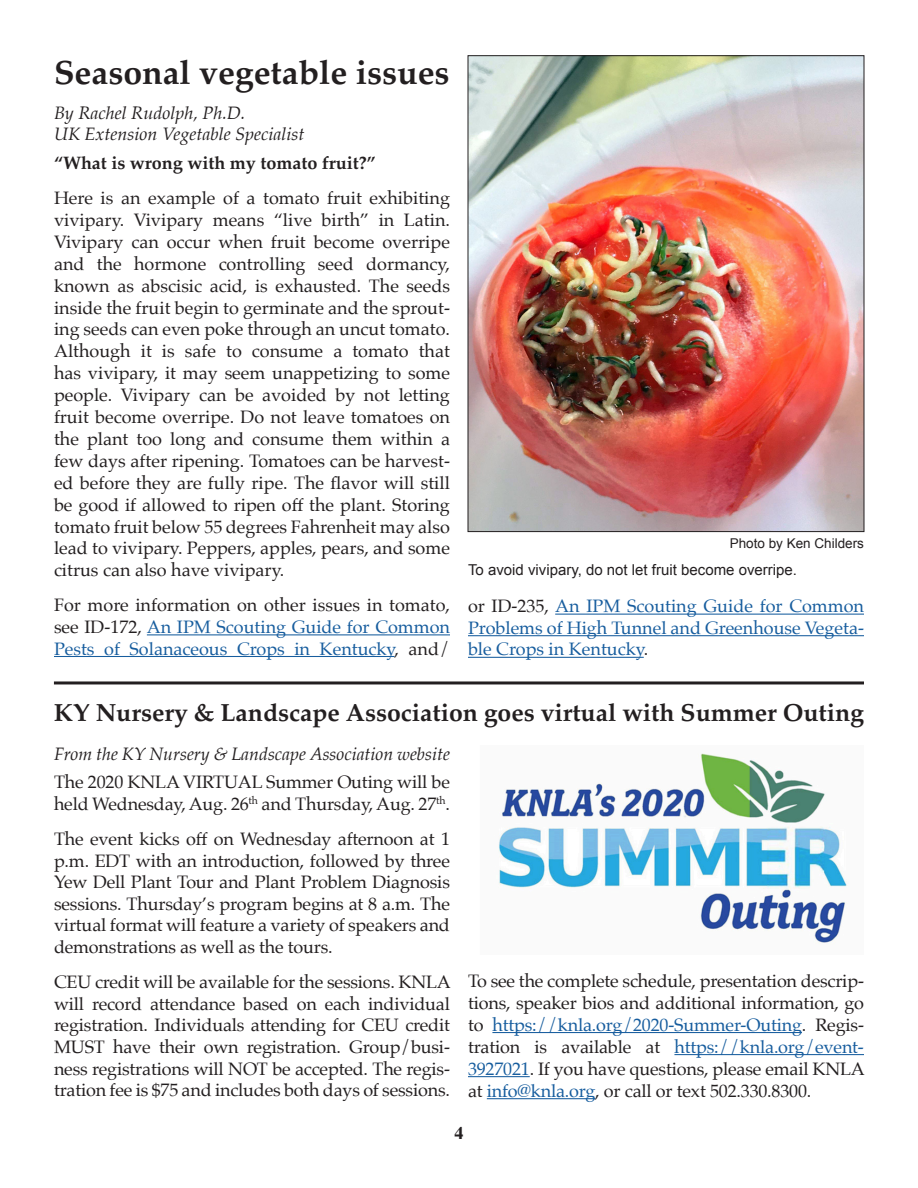
<style>
.page{position:relative;width:918px;height:1188px;background:#fff}
.page>*{position:absolute;margin:0;border:0;box-sizing:border-box;transform-origin:0 0}
.t1{font:700 33.75px "Palatino";color:#231f20}
.t2{font:700 24.75px "Palatino";color:#231f20}
.t3{font:18px/21.9px "Palatino";letter-spacing:-.01em;color:#231f20;text-align:justify}
.t4{font:18px/21.6px "Palatino";color:#175d9e;text-align:justify}
.t5{font:italic 18px "Palatino";color:#231f20}
.t6{font:700 18px "Palatino";color:#231f20}
.t7{font:700 18px "Times";color:#231f20}
.t8{font:15px "Arial";color:#231f20}
.t9{font:13.5px "Arial";color:#231f20}
.s1{color:#231f20}
.s2{color:#175d9e}
</style>
<div class="page">
<hr style="left:147px;top:634px;width:303px;height:1px;background:#175d9e">
<hr style="left:54px;top:656px;width:341px;height:1px;background:#175d9e">
<img style="left:470px;top:57px;width:392px;height:473px">
<hr style="left:54px;top:681px;width:810px;height:3px;background:#231f20">
<hr style="left:555px;top:614px;width:309px;height:1px;background:#175d9e">
<hr style="left:468px;top:635px;width:396px;height:1px;background:#175d9e">
<hr style="left:468px;top:657px;width:176px;height:1px;background:#175d9e">
<img style="left:498px;top:753px;width:350px;height:191px">
<hr style="left:492px;top:1032px;width:310px;height:1px;background:#175d9e">
<hr style="left:674px;top:1054px;width:190px;height:1px;background:#175d9e">
<hr style="left:468px;top:1076px;width:62px;height:1px;background:#175d9e">
<hr style="left:487px;top:1098px;width:108px;height:1px;background:#175d9e">
<p class="t1" style="left:54px;top:43px;width:397px">Seasonal vegetable issues</p>
<p class="t5" style="left:54px;top:97px;width:193px">By Rachel Rudolph, Ph.D.</p>
<p class="t5" style="left:54px;top:119px;width:252px">UK Extension Vegetable Specialist</p>
<p class="t6" style="left:54px;top:147px;width:323px">“What is wrong with my tomato fruit?”</p>
<p class="t3" style="left:54px;top:187px;width:398px">Here is an example of a tomato fruit exhibiting vivipary. Vivipary means “live birth” in Latin.<br>Vivipary can occur when fruit become overripe and the hormone controlling seed dormancy, known as abscisic acid, is exhausted. The seeds inside the fruit begin to germinate and the sprout&shy;ing seeds can even poke through an uncut tomato.</p>
<p class="t3" style="left:54px;top:340px;width:398px">Although it is safe to consume a tomato that has vivipary, it may seem unappetizing to some people. Vivipary can be avoided by not letting fruit become overripe. Do not leave tomatoes on the plant too long and consume them within a few days after ripening. Tomatoes can be harvest&shy;ed before they are fully ripe. The flavor will still be good if allowed to ripen off the plant. Storing tomato fruit below 55 degrees Fahrenheit may also lead to vivipary. Peppers, apples, pears, and some citrus can also have vivipary.</p>
<p class="t4" style="left:54px;top:594px;width:398px"><span class="s1">For more information on other issues in tomato, see ID-172,</span> An IPM Scouting Guide for Common Pests of Solanaceous Crops in Kentucky<span class="s1">, and/</span></p>
<p class="t9" style="left:730px;top:535px;width:136px">Photo by Ken Childers</p>
<p class="t8" style="left:468px;top:560px;width:331px">To avoid vivipary, do not let fruit become overripe.</p>
<p class="t4" style="left:468px;top:595px;width:398px"><span class="s1">or ID-235,</span> An IPM Scouting Guide for Common Problems of High Tunnel and Greenhouse Vegeta&shy;ble Crops in Kentucky<span class="s1">.</span></p>
<p class="t2" style="left:54px;top:691px;width:811px">KY Nursery &amp; Landscape Association goes virtual with Summer Outing</p>
<p class="t5" style="left:54px;top:739px;width:397px">From the KY Nursery &amp; Landscape Association website</p>
<p class="t3" style="left:54px;top:771px;width:398px">The 2020 KNLA VIRTUAL Summer Outing will be held Wednesday, Aug. 26<sup>th</sup> and Thursday, Aug. 27<sup>th</sup>.</p>
<p class="t3" style="left:54px;top:828px;width:398px">The event kicks off on Wednesday afternoon at 1 p.m. EDT with an introduction, followed by three Yew Dell Plant Tour and Plant Problem Diagnosis sessions. Thursday’s program begins at 8 a.m. The virtual format will feature a variety of speakers and demonstrations as well as the tours.</p>
<p class="t3" style="left:54px;top:971px;width:399px">CEU credit will be available for the sessions. KNLA will record attendance based on each individual registration. Individuals attending for CEU credit MUST have their own registration. Group/busi&shy;ness registrations will NOT be accepted. The regis&shy;tration fee is $75 and includes both days of sessions.</p>
<p class="t3" style="left:468px;top:969px;width:398px">To see the complete schedule, presentation descrip&shy;tions, speaker bios and additional information, go to <span class="s2">https://knla.org/2020-Summer-Outing</span>. Regis&shy;tration is available at <span class="s2">https://knla.org/event-3927021</span>. If you have questions, please email KNLA at <span class="s2">info@knla.org</span>, or call or text 502.330.8300.</p>
<p class="t7" style="left:454px;top:1115px;width:10px">4</p>
</div>
